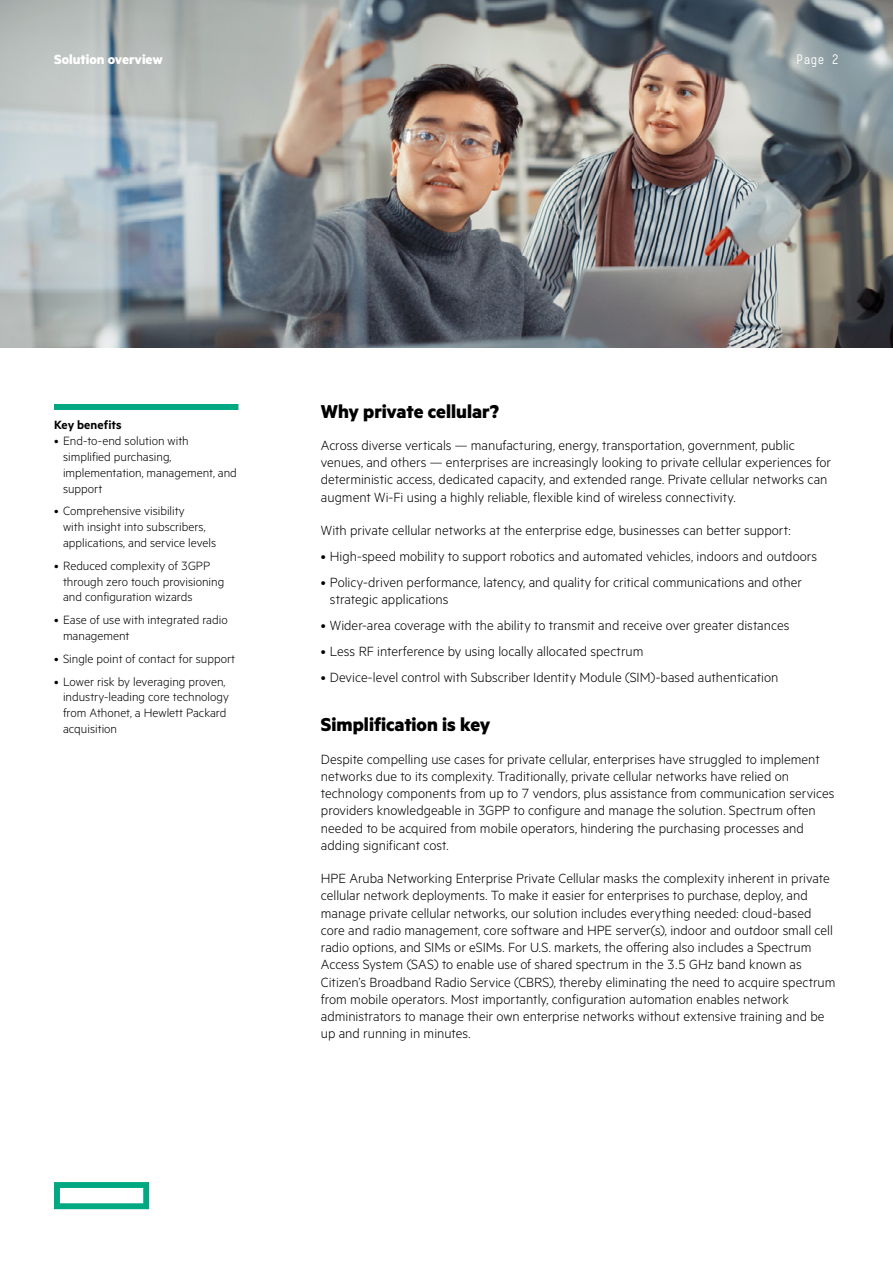
<style>
.page{position:relative;width:893px;height:1263px;background:#fff}
.page>*{position:absolute;margin:0;border:0;box-sizing:border-box;transform-origin:0 0}
.t1{font:700 21px "Metric HPE";color:#000}
.t2{font:300 15px/17.2px "Metric HPE";color:#000}
.t3{font:700 15px "Metric HPE";color:#fff}
.t4{font:300 13.5px/15.8px "Metric HPE";color:#000}
.t5{font:600 13.5px "Metric HPE";letter-spacing:.01em;color:#000}
.t6{font:13.5px "HPE Simple";color:#fff}
</style>
<div class="page">
<img style="left:0;top:0;width:893px;height:347px">
<svg style="left:54px;top:1182px;width:95px;height:27px"></svg>
<div style="left:54px;top:404px;width:184px;height:6px;background:#01a982"></div>
<p class="t3" style="left:54px;top:50px;width:110px">Solution overview</p>
<p class="t6" style="left:796px;top:52px;width:44px">Page 2</p>
<p class="t5" style="left:54px;top:417px;width:69px">Key benefits</p>
<p class="t4" style="left:63px;top:433px;width:175px;text-indent:-9px">• End-to-end solution with simplified purchasing, implementation, management, and support</p>
<p class="t4" style="left:63px;top:503px;width:155px;text-indent:-9px">• Comprehensive visibility<br>with insight into subscribers, applications, and service levels</p>
<p class="t4" style="left:63px;top:557px;width:163px;text-indent:-9px">• Reduced complexity of 3GPP through zero touch provisioning and configuration wizards</p>
<p class="t4" style="left:63px;top:611px;width:166px;text-indent:-9px">• Ease of use with integrated radio management</p>
<p class="t4" style="left:54px;top:650px;width:183px">• Single point of contact for support</p>
<p class="t4" style="left:63px;top:673px;width:167px;text-indent:-9px">• Lower risk by leveraging proven, industry-leading core technology from Athonet, a Hewlett Packard acquisition</p>
<h1 class="t1" style="left:321px;top:398px;width:180px">Why private cellular?</h1>
<p class="t2" style="left:321px;top:436px;width:512px">Across diverse verticals — manufacturing, energy, transportation, government, public venues, and others — enterprises are increasingly looking to private cellular experiences for deterministic access, dedicated capacity, and extended range. Private cellular networks can augment Wi-Fi using a highly reliable, flexible kind of wireless connectivity.</p>
<p class="t2" style="left:321px;top:521px;width:471px">With private cellular networks at the enterprise edge, businesses can better support:</p>
<p class="t2" style="left:321px;top:547px;width:498px">• High-speed mobility to support robotics and automated vehicles, indoors and outdoors</p>
<p class="t2" style="left:330px;top:573px;width:474px;text-indent:-9px">• Policy-driven performance, latency, and quality for critical communications and other strategic applications</p>
<p class="t2" style="left:321px;top:616px;width:470px">• Wider-area coverage with the ability to transmit and receive over greater distances</p>
<p class="t2" style="left:321px;top:642px;width:324px">• Less RF interference by using locally allocated spectrum</p>
<p class="t2" style="left:321px;top:668px;width:459px">• Device-level control with Subscriber Identity Module (SIM)-based authentication</p>
<h1 class="t1" style="left:321px;top:712px;width:171px">Simplification is key</h1>
<p class="t2" style="left:321px;top:749px;width:515px">Despite compelling use cases for private cellular, enterprises have struggled to implement networks due to its complexity. Traditionally, private cellular networks have relied on technology components from up to 7 vendors, plus assistance from communication services providers knowledgeable in 3GPP to configure and manage the solution. Spectrum often needed to be acquired from mobile operators, hindering the purchasing processes and adding significant cost.</p>
<p class="t2" style="left:321px;top:869px;width:516px">HPE Aruba Networking Enterprise Private Cellular masks the complexity inherent in private cellular network deployments. To make it easier for enterprises to purchase, deploy, and manage private cellular networks, our solution includes everything needed: cloud-based core and radio management, core software and HPE server(s), indoor and outdoor small cell radio options, and SIMs or eSIMs. For U.S. markets, the offering also includes a Spectrum Access System (SAS) to enable use of shared spectrum in the 3.5 GHz band known as Citizen’s Broadband Radio Service (CBRS), thereby eliminating the need to acquire spectrum from mobile operators. Most importantly, configuration automation enables network administrators to manage their own enterprise networks without extensive training and be up and running in minutes.</p>
</div>
